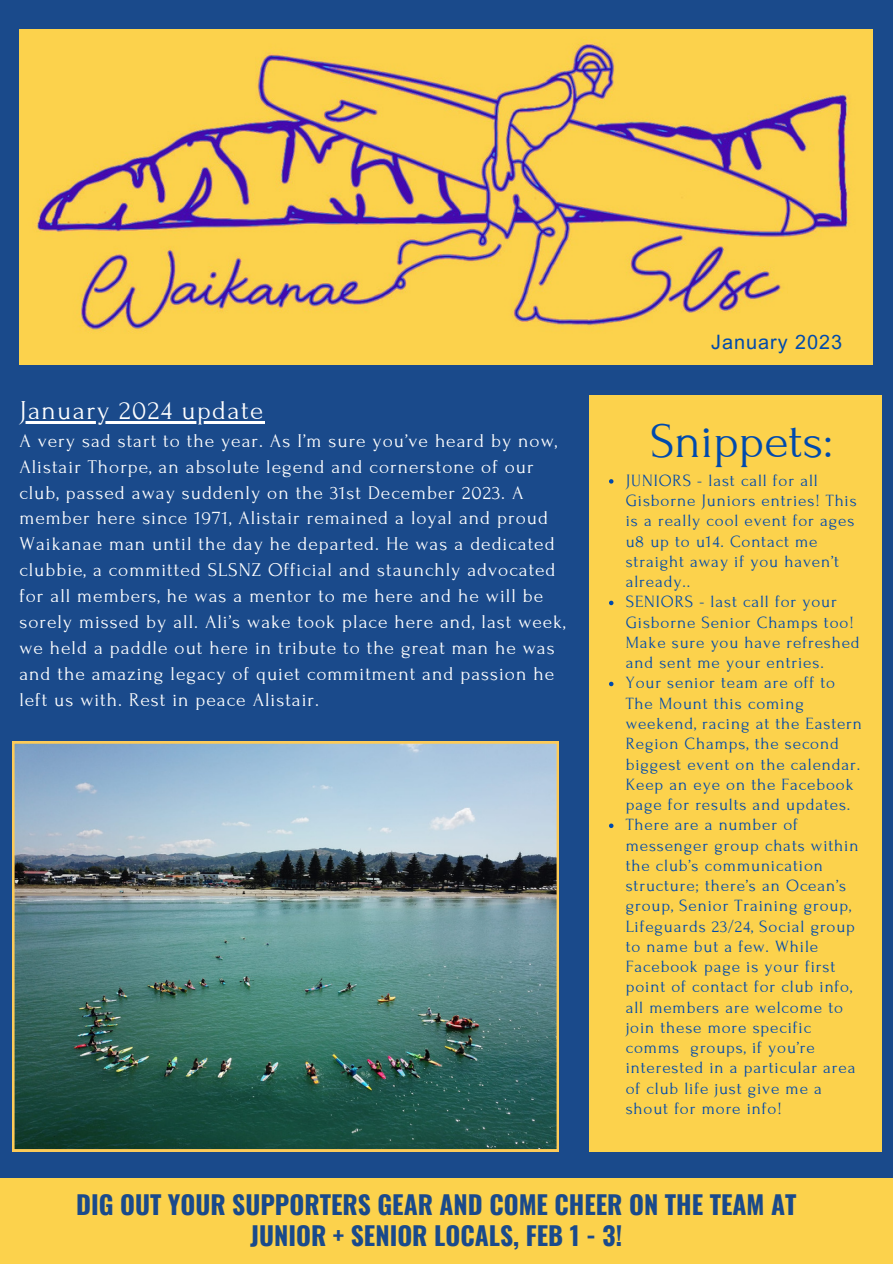
<style>
.page{position:relative;width:893px;height:1264px;background:#fff}
.page>*{position:absolute;margin:0;border:0;box-sizing:border-box;transform-origin:0 0}
.t1{font:49.65px "Forum";color:#004aad}
.t2{font:26.85px "Forum";letter-spacing:.05em;color:#fff}
.t3{font:700 25.5px/30.3px "Oswald";color:#1a4a8b;text-align:center}
.t4{font:19.8px "Arial MT Pro";letter-spacing:.05em;color:#004aad}
.t5{font:19.5px/25.8px "Forum";letter-spacing:.05em;color:#fff}
.t6{font:17.1px/20.2px "Forum";letter-spacing:.05em;color:#004aad}
</style>
<div class="page">
<div style="left:0;top:0;width:892px;height:1263px;background:#1a4a8b"></div>
<div style="left:589px;top:395px;width:292px;height:756px;background:#fcd24c"></div>
<img style="left:19px;top:29px;width:853px;height:335px">
<div style="left:0;top:1177px;width:892px;height:86px;background:#fcd24c"></div>
<img style="left:12px;top:741px;width:546px;height:410px">
<hr style="left:19px;top:421px;width:245px;height:2px;background:#fff">
<svg style="left:609px;top:479px;width:4px;height:4px"></svg>
<svg style="left:609px;top:600px;width:4px;height:5px"></svg>
<svg style="left:609px;top:681px;width:4px;height:5px"></svg>
<svg style="left:609px;top:823px;width:4px;height:5px"></svg>
<p class="t4" style="left:711px;top:335px;width:133px">January 2023</p>
<h3 class="t2" style="left:19px;top:395px;width:245px">January 2024 update</h3>
<h3 class="t5" style="left:19px;top:428px;width:547px">A very sad start to the year. As I’m sure you’ve heard by now, Alistair Thorpe, an absolute legend and cornerstone of our club, passed away suddenly on the 31st December 2023. A member here since 1971, Alistair remained a loyal and proud Waikanae man until the day he departed. He was a dedicated clubbie, a committed SLSNZ Official and staunchly advocated for all members, he was a mentor to me here and he will be sorely missed by all. Ali’s wake took place here and, last week, we held a paddle out here in tribute to the great man he was and the amazing legacy of quiet commitment and passion he left us with. Rest in peace Alistair.</h3>
<p class="t1" style="left:650px;top:414px;width:184px">Snippets:</p>
<h1 class="t6" style="left:625px;top:470px;width:232px">JUNIORS - last call for all<br>Gisborne Juniors entries! This is a really cool event for ages u8 up to u14. Contact me straight away if you haven’t already..</h1>
<p class="t6" style="left:625px;top:592px;width:235px">SENIORS - last call for your<br>Gisborne Senior Champs too!<br>Make sure you have refreshed and sent me your entries.</p>
<p class="t6" style="left:625px;top:673px;width:238px">Your senior team are off to<br>The Mount this coming weekend, racing at the Eastern<br>Region Champs, the second biggest event on the calendar.<br>Keep an eye on the Facebook page for results and updates.</p>
<p class="t6" style="left:625px;top:815px;width:234px">There are a number of messenger group chats within the club’s communication structure; there’s an Ocean’s group, Senior Training group,<br>Lifeguards 23/24, Social group to name but a few. While<br>Facebook page is your first point of contact for club info, all members are welcome to join these more specific comms groups, if you’re interested in a particular area of club life just give me a shout for more info!</p>
<h2 class="t3" style="left:76px;top:1188px;width:721px">DIG OUT YOUR SUPPORTERS GEAR AND COME CHEER ON THE TEAM AT<br>JUNIOR + SENIOR LOCALS, FEB 1 - 3!</h2>
</div>
